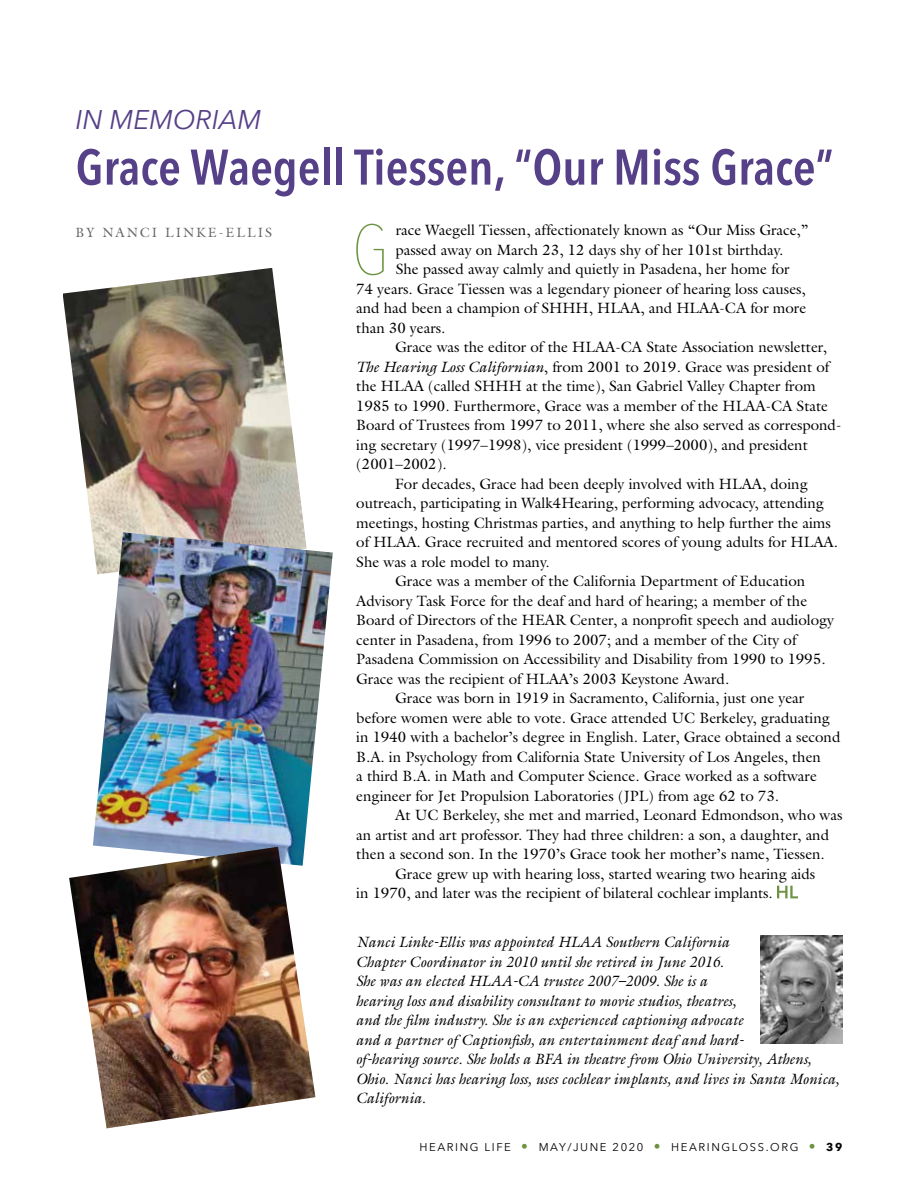
<style>
.page{position:relative;width:918px;height:1188px;background:#fff}
.page>*{position:absolute;margin:0;border:0;box-sizing:border-box;transform-origin:0 0}
.t1{font:200 70.05px "Avenir Next Condensed";color:#6c9341}
.t2{font:600 49.5px "Avenir Next Condensed";color:#564088}
.t3{font:italic 27px "Avenir Next";color:#564088}
.t4{font:15px "Galliard";color:#000}
.t5{font:italic 15px/19.5px "Galliard";color:#000}
.t6{font:13.5px "Galliard";letter-spacing:.15em;color:#636466}
.t7{font:11.25px "Avenir Next";letter-spacing:.14em;color:#000}
.s1{font-style:italic}
.s2{font-size:13.5px;color:#6c9341}
.s3{font-weight:700}
</style>
<div class="page">
<svg style="left:777px;top:886px;width:21px;height:12px"></svg>
<img style="left:63px;top:268px;width:242px;height:271px">
<img style="left:93px;top:532px;width:240px;height:315px">
<img style="left:69px;top:847px;width:246px;height:281px">
<img style="left:760px;top:935px;width:82px;height:109px">
<h3 class="t3" style="left:76px;top:97px;width:187px">IN MEMORIAM</h3>
<h2 class="t2" style="left:76px;top:125px;width:760px">Grace Waegell Tiessen, “Our Miss Grace”</h2>
<p class="t6" style="left:76px;top:224px;width:198px">BY NANCI LINKE-ELLIS</p>
<h1 class="t1" style="left:352px;top:208px;width:39px">G</h1>
<p class="t4" style="left:396px;top:221px;width:414px">race Waegell Tiessen, affectionately known as “Our Miss Grace,”</p>
<p class="t4" style="left:396px;top:240px;width:389px">passed away on March 23, 12 days shy of her 101st birthday.</p>
<p class="t4" style="left:396px;top:260px;width:395px">She passed away calmly and quietly in Pasadena, her home for</p>
<p class="t4" style="left:356px;top:279px;width:451px">74 years. Grace Tiessen was a legendary pioneer of hearing loss causes,</p>
<p class="t4" style="left:356px;top:299px;width:452px">and had been a champion of SHHH, HLAA, and HLAA-CA for more</p>
<p class="t4" style="left:356px;top:318px;width:91px">than 30 years.</p>
<p class="t4" style="left:395px;top:338px;width:433px">Grace was the editor of the HLAA-CA State Association newsletter,</p>
<p class="t4" style="left:356px;top:357px;width:474px"><span class="s1">The Hearing Loss Californian</span>, from 2001 to 2019. Grace was president of</p>
<p class="t4" style="left:356px;top:377px;width:461px">the HLAA (called SHHH at the time), San Gabriel Valley Chapter from</p>
<p class="t4" style="left:356px;top:396px;width:473px">1985 to 1990. Furthermore, Grace was a member of the HLAA-CA State</p>
<p class="t4" style="left:356px;top:416px;width:487px">Board of Trustees from 1997 to 2011, where she also served as correspond-</p>
<p class="t4" style="left:356px;top:435px;width:453px">ing secretary (1997–1998), vice president (1999–2000), and president</p>
<p class="t4" style="left:356px;top:455px;width:92px">(2001–2002).</p>
<p class="t4" style="left:395px;top:474px;width:414px">For decades, Grace had been deeply involved with HLAA, doing</p>
<p class="t4" style="left:356px;top:494px;width:469px">outreach, participating in Walk4Hearing, performing advocacy, attending</p>
<p class="t4" style="left:356px;top:513px;width:476px">meetings, hosting Christmas parties, and anything to help further the aims</p>
<p class="t4" style="left:356px;top:533px;width:483px">of HLAA. Grace recruited and mentored scores of young adults for HLAA.</p>
<p class="t4" style="left:356px;top:552px;width:195px">She was a role model to many.</p>
<p class="t4" style="left:395px;top:572px;width:411px">Grace was a member of the California Department of Education</p>
<p class="t4" style="left:356px;top:591px;width:452px">Advisory Task Force for the deaf and hard of hearing; a member of the</p>
<p class="t4" style="left:356px;top:611px;width:479px">Board of Directors of the HEAR Center, a nonprofit speech and audiology</p>
<p class="t4" style="left:356px;top:630px;width:442px">center in Pasadena, from 1996 to 2007; and a member of the City of</p>
<p class="t4" style="left:356px;top:650px;width:471px">Pasadena Commission on Accessibility and Disability from 1990 to 1995.</p>
<p class="t4" style="left:356px;top:669px;width:374px">Grace was the recipient of HLAA’s 2003 Keystone Award.</p>
<p class="t4" style="left:395px;top:689px;width:411px">Grace was born in 1919 in Sacramento, California, just one year</p>
<p class="t4" style="left:356px;top:708px;width:475px">before women were able to vote. Grace attended UC Berkeley, graduating</p>
<p class="t4" style="left:356px;top:728px;width:486px">in 1940 with a bachelor’s degree in English. Later, Grace obtained a second</p>
<p class="t4" style="left:356px;top:747px;width:466px">B.A. in Psychology from California State University of Los Angeles, then</p>
<p class="t4" style="left:356px;top:767px;width:462px">a third B.A. in Math and Computer Science. Grace worked as a software</p>
<p class="t4" style="left:356px;top:786px;width:424px">engineer for Jet Propulsion Laboratories (JPL) from age 62 to 73.</p>
<p class="t4" style="left:395px;top:806px;width:449px">At UC Berkeley, she met and married, Leonard Edmondson, who was</p>
<p class="t4" style="left:356px;top:825px;width:474px">an artist and art professor. They had three children: a son, a daughter, and</p>
<p class="t4" style="left:356px;top:845px;width:470px">then a second son. In the 1970’s Grace took her mother’s name, Tiessen.</p>
<p class="t4" style="left:395px;top:864px;width:422px">Grace grew up with hearing loss, started wearing two hearing aids</p>
<p class="t4" style="left:356px;top:884px;width:418px">in 1970, and later was the recipient of bilateral cochlear implants.</p>
<p class="t5" style="left:356px;top:932px;width:485px">Nanci Linke-Ellis was appointed HLAA Southern California<br>Chapter Coordinator in 2010 until she retired in June 2016.<br>She was an elected HLAA-CA trustee 2007–2009. She is a<br>hearing loss and disability consultant to movie studios, theatres,<br>and the film industry. She is an experienced captioning advocate<br>and a partner of Captionfish, an entertainment deaf and hard-<br>of-hearing source. She holds a BFA in theatre from Ohio University, Athens, Ohio. Nanci has hearing loss, uses cochlear implants, and lives in Santa Monica, California.</p>
<p class="t7" style="left:420px;top:1137px;width:424px">HEARING LIFE <span class="s2">•</span> MAY/JUNE 2020 <span class="s2">•</span> HEARINGLOSS.ORG <span class="s2">•</span> <span class="s3">39</span></p>
</div>
